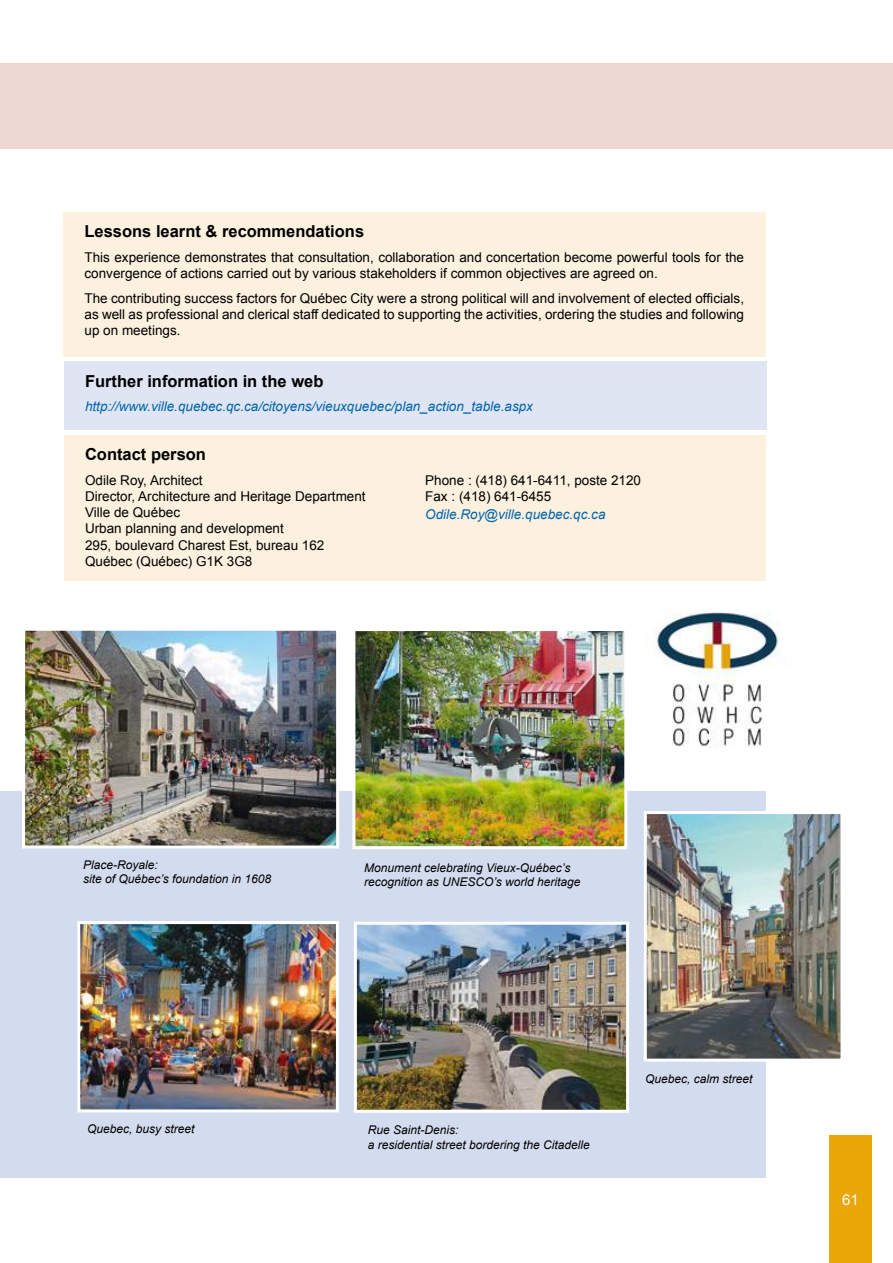
<style>
.page{position:relative;width:893px;height:1263px;background:#fff}
.page>*{position:absolute;margin:0;border:0;box-sizing:border-box;transform-origin:0 0}
.t1{font:700 16.5px "Arial";color:#000}
.t2{font:15px "Arial";color:#fff}
.t3{font:13.5px/16.2px "Arial";color:#000}
.t4{font:italic 13.5px "Arial";color:#0064ad}
.t5{font:italic 12px/14.4px "Arial";color:#000}
</style>
<div class="page">
<div style="left:829px;top:1135px;width:43px;height:128px;background:#e8a607"></div>
<div style="left:0;top:64px;width:893px;height:85px;background:#ecd7d2"></div>
<div style="left:63px;top:213px;width:702px;height:144px;background:#fcf1df"></div>
<div style="left:64px;top:362px;width:702px;height:68px;background:#dfe5f3"></div>
<div style="left:0;top:791px;width:765px;height:387px;background:#d3dcee"></div>
<img style="left:26px;top:632px;width:309px;height:212px">
<div style="left:22px;top:628px;width:317px;height:220px;border:3px solid #fff"></div>
<img style="left:81px;top:925px;width:254px;height:183px">
<div style="left:77px;top:921px;width:262px;height:191px;border:3px solid #fff"></div>
<img style="left:648px;top:815px;width:191px;height:242px">
<div style="left:644px;top:811px;width:199px;height:250px;border:3px solid #fff"></div>
<img style="left:358px;top:926px;width:267px;height:183px">
<div style="left:354px;top:922px;width:275px;height:191px;border:3px solid #fff"></div>
<img style="left:356px;top:632px;width:267px;height:213px">
<div style="left:352px;top:628px;width:275px;height:221px;border:3px solid #fff"></div>
<div style="left:64px;top:435px;width:701px;height:145px;background:#fcf1df"></div>
<img style="left:645px;top:612px;width:135px;height:135px">
<p class="t1" style="left:85px;top:221px;width:281px">Lessons learnt &amp; recommendations</p>
<p class="t3" style="left:85px;top:249px;width:661px">This experience demonstrates that consultation, collaboration and concertation become powerful tools for the convergence of actions carried out by various stakeholders if common objectives are agreed on.</p>
<p class="t3" style="left:85px;top:290px;width:661px;text-align:justify">The contributing success factors for Québec City were a strong political will and involvement of elected officials, as well as professional and clerical staff dedicated to supporting the activities, ordering the studies and following up on meetings.</p>
<p class="t1" style="left:85px;top:370px;width:240px">Further information in the web</p>
<p class="t4" style="left:85px;top:398px;width:449px">http://www.ville.quebec.qc.ca/citoyens/vieuxquebec/plan_action_table.aspx</p>
<p class="t1" style="left:85px;top:443px;width:123px">Contact person</p>
<p class="t3" style="left:85px;top:472px;width:282px">Odile Roy, Architect<br>Director, Architecture and Heritage Department<br>Ville de Québec<br>Urban planning and development<br>295, boulevard Charest Est, bureau 162<br>Québec (Québec) G1K 3G8</p>
<p class="t3" style="left:425px;top:472px;width:217px">Phone : (418) 641-6411, poste 2120<br>Fax : (418) 641-6455</p>
<p class="t4" style="left:425px;top:505px;width:182px">Odile.Roy@ville.quebec.qc.ca</p>
<p class="t5" style="left:83px;top:858px;width:189px">Place-Royale:<br>site of Québec’s foundation in 1608</p>
<p class="t5" style="left:87px;top:1121px;width:109px">Quebec, busy street</p>
<p class="t5" style="left:364px;top:860px;width:218px">Monument celebrating Vieux-Québec’s recognition as UNESCO’s world heritage</p>
<p class="t5" style="left:368px;top:1123px;width:224px">Rue Saint-Denis:<br>a residential street bordering the Citadelle</p>
<p class="t5" style="left:645px;top:1072px;width:109px">Quebec, calm street</p>
<p class="t2" style="left:842px;top:1189px;width:18px">61</p>
</div>
